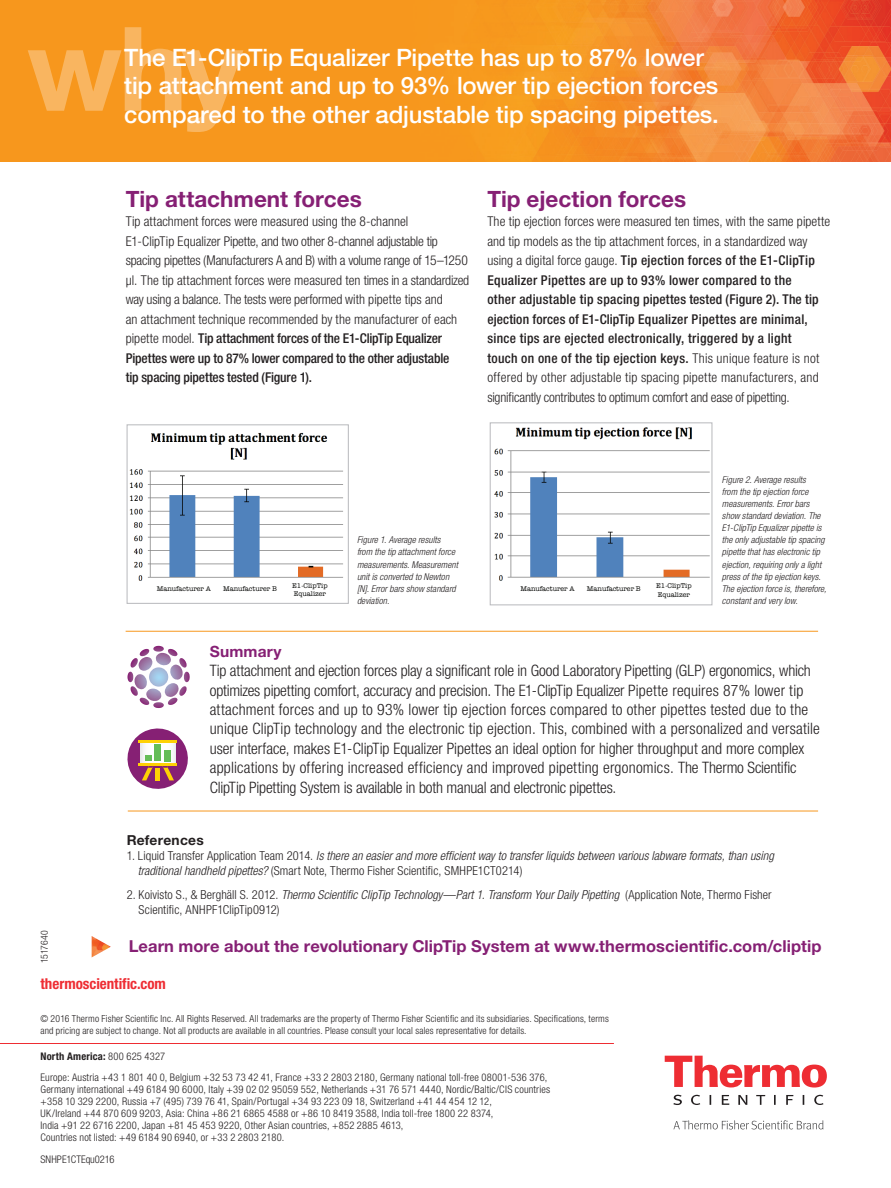
<style>
.page{position:relative;width:891px;height:1188px;background:#fff}
.page>*{position:absolute;margin:0;border:0;box-sizing:border-box;transform-origin:0 0}
.t1{font:700 117px "Helvetica Neue LT Std";color:#fff}
.t2{font:500 24px/28.5px "Helvetica Neue LT Std";letter-spacing:-.01em;color:#fff}
.t3{font:700 22.5px "Helvetica Neue LT Std";color:#862074}
.t4{font:700 16.5px "Helvetica Neue LT Std";letter-spacing:.005em;color:#862074}
.t5{font:300 condensed 15.75px/19.4px "Helvetica Neue LT Std";color:#231f20}
.t6{font:700 15.45px "Helvetica Neue LT Std";letter-spacing:.01em;color:#862074}
.t7{font:700 condensed 15px "Helvetica Neue LT Std";color:#ee2d33}
.t8{font:700 13.8px "Helvetica Neue LT Std";letter-spacing:.015em;color:#231f20}
.t9{font:300 condensed 13.5px/19.5px "Helvetica Neue LT Std";color:#231f20}
.t10{font:italic 300 condensed 12.45px/15.1px "Helvetica Neue LT Std";letter-spacing:.005em;color:#231f20}
.t11{font:300 condensed 12.45px/15.1px "Helvetica Neue LT Std";letter-spacing:.01em;color:#231f20}
.t12{font:300 condensed 10.5px/12px "Helvetica Neue LT Std";letter-spacing:.015em;color:#231f20}
.t13{font:300 condensed 9.75px/12.8px "Helvetica Neue LT Std";letter-spacing:.015em;color:#231f20}
.t14{font:italic 300 condensed 9.45px/12.1px "Helvetica Neue LT Std";letter-spacing:.01em;color:#231f20}
.t15{font:7.05px/8.4px "American Typewriter";color:#040503}
.s1{font-weight:500}
.s2{font-style:normal}
.s3{font-style:italic}
.s4{font-weight:700}
</style>
<div class="page">
<img style="left:0;top:0;width:891px;height:162px">
<img style="left:92px;top:936px;width:19px;height:21px">
<hr style="left:0;top:1043px;width:614px;height:1px;background:#ee2d33">
<svg style="left:665px;top:1056px;width:162px;height:32px"></svg>
<svg style="left:673px;top:1095px;width:151px;height:10px"></svg>
<svg style="left:674px;top:1120px;width:149px;height:9px"></svg>
<img style="left:129px;top:432px;width:214px;height:149px">
<div style="left:153px;top:579px;width:189px;height:24px;background:#fff"></div>
<div style="left:127px;top:424px;width:222px;height:180px;border:1px solid #bcbdc0"></div>
<img style="left:494px;top:427px;width:216px;height:154px">
<div style="left:517px;top:579px;width:189px;height:25px;background:#fff"></div>
<div style="left:490px;top:422px;width:223px;height:183px;border:1px solid #bcbdc0"></div>
<hr style="left:126px;top:631px;width:692px;height:1px;background:#f7971d">
<hr style="left:128px;top:811px;width:690px;height:1px;background:#f7971d">
<svg style="left:131px;top:646px;width:56px;height:28px"></svg>
<svg style="left:127px;top:728px;width:61px;height:61px"></svg>
<hr style="left:139px;top:763px;width:38px;height:2px;background:#fed105">
<h1 class="t1" style="left:27px;top:-3px;width:217px">why</h1>
<h2 class="t2" style="left:124px;top:43px;width:596px">The E1-ClipTip Equalizer Pipette has up to 87% lower tip attachment and up to 93% lower tip ejection forces compared to the other adjustable tip spacing pipettes.</h2>
<h3 class="t3" style="left:126px;top:185px;width:238px">Tip attachment forces</h3>
<p class="t9" style="left:126px;top:211px;width:345px">Tip attachment forces were measured using the 8-channel<br>E1-ClipTip Equalizer Pipette, and two other 8-channel adjustable tip spacing pipettes (Manufacturers A and B) with a volume range of 15–1250 µl. The tip attachment forces were measured ten times in a standardized way using a balance. The tests were performed with pipette tips and<br>an attachment technique recommended by the manufacturer of each pipette model. <span class="s1">Tip attachment forces of the E1-ClipTip Equalizer Pipettes were up to 87% lower compared to the other adjustable<br>tip spacing pipettes tested (Figure 1).</span></p>
<h3 class="t3" style="left:487px;top:185px;width:200px">Tip ejection forces</h3>
<p class="t9" style="left:487px;top:211px;width:344px">The tip ejection forces were measured ten times, with the same pipette and tip models as the tip attachment forces, in a standardized way using a digital force gauge. <span class="s1">Tip ejection forces of the E1-ClipTip Equalizer Pipettes are up to 93% lower compared to the<br>other adjustable tip spacing pipettes tested (Figure 2). The tip ejection forces of E1-ClipTip Equalizer Pipettes are minimal, since tips are ejected electronically, triggered by a light<br>touch on one of the tip ejection keys.</span> This unique feature is not offered by other adjustable tip spacing pipette manufacturers, and significantly contributes to optimum comfort and ease of pipetting.</p>
<p class="t14" style="left:357px;top:534px;width:102px">Figure 1. Average results from the tip attachment force measurements. Measurement unit is converted to Newton [N]. Error bars show standard deviation.</p>
<p class="t15" style="left:157px;top:584px;width:56px">Manufacturer A</p>
<p class="t15" style="left:223px;top:584px;width:55px">Manufacturer B</p>
<p class="t15" style="left:292px;top:581px;width:37px">E1-ClipTip<br>Equalizer</p>
<p class="t15" style="left:520px;top:584px;width:56px">Manufacturer A</p>
<p class="t15" style="left:587px;top:584px;width:56px">Manufacturer B</p>
<p class="t15" style="left:656px;top:581px;width:37px">E1-ClipTip<br>Equalizer</p>
<p class="t14" style="left:722px;top:473px;width:106px">Figure 2. Average results<br>from the tip ejection force measurements. Error bars show standard deviation. The<br>E1-ClipTip Equalizer pipette is the only adjustable tip spacing pipette that has electronic tip ejection, requiring only a light press of the tip ejection keys.<br>The ejection force is, therefore, constant and very low.</p>
<p class="t6" style="left:210px;top:642px;width:73px">Summary</p>
<p class="t5" style="left:210px;top:661px;width:612px">Tip attachment and ejection forces play a significant role in Good Laboratory Pipetting (GLP) ergonomics, which optimizes pipetting comfort, accuracy and precision. The E1-ClipTip Equalizer Pipette requires 87% lower tip attachment forces and up to 93% lower tip ejection forces compared to other pipettes tested due to the unique ClipTip technology and the electronic tip ejection. This, combined with a personalized and versatile user interface, makes E1-ClipTip Equalizer Pipettes an ideal option for higher throughput and more complex applications by offering increased efficiency and improved pipetting ergonomics. The Thermo Scientific ClipTip Pipetting System is available in both manual and electronic pipettes.</p>
<p class="t13" style="left:38px;top:963px;width:34px;rotate:-90deg">1517640</p>
<p class="t8" style="left:127px;top:831px;width:79px">References</p>
<p class="t10" style="left:138px;top:848px;width:637px;text-indent:-11px"><span class="s2">1. Liquid Transfer Application Team 2014.</span> Is there an easier and more efficient way to transfer liquids between various labware formats, than using traditional handheld pipettes? <span class="s2">(Smart Note, Thermo Fisher Scientific, SMHPE1CT0214)</span></p>
<p class="t11" style="left:139px;top:887px;width:635px;text-indent:-12px">2. Koivisto S., &amp; Berghäll S. 2012. <span class="s3">Thermo Scientific ClipTip Technology—Part 1. Transform Your Daily Pipetting</span> (Application Note, Thermo Fisher<br>Scientific, ANHPF1ClipTip0912)</p>
<p class="t4" style="left:129px;top:936px;width:694px">Learn more about the revolutionary ClipTip System at www.thermoscientific.com/cliptip</p>
<p class="t7" style="left:40px;top:975px;width:127px">thermoscientific.com</p>
<p class="t13" style="left:40px;top:1012px;width:570px">© 2016 Thermo Fisher Scientific Inc. All Rights Reserved. All trademarks are the property of Thermo Fisher Scientific and its subsidiaries. Specifications, terms and pricing are subject to change. Not all products are available in all countries. Please consult your local sales representative for details.</p>
<p class="t12" style="left:40px;top:1046px;width:508px;line-height:21px"><span class="s4">North America:</span> 800 625 4327<br>Europe: Austria +43 1 801 40 0, Belgium +32 53 73 42 41, France +33 2 2803 2180, Germany national toll-free 08001-536 376,</p>
<p class="t12" style="left:40px;top:1083px;width:511px">Germany international +49 6184 90 6000, Italy +39 02 02 95059 552, Netherlands +31 76 571 4440, Nordic/Baltic/CIS countries +358 10 329 2200, Russia +7 (495) 739 76 41, Spain/Portugal +34 93 223 09 18, Switzerland +41 44 454 12 12,<br>UK/Ireland +44 870 609 9203, Asia: China +86 21 6865 4588 or +86 10 8419 3588, India toll-free 1800 22 8374,<br>India +91 22 6716 2200, Japan +81 45 453 9220, Other Asian countries, +852 2885 4613,<br>Countries not listed: +49 6184 90 6940, or +33 2 2803 2180.</p>
<p class="t12" style="left:40px;top:1153px;width:75px">SNHPE1CTEqu0216</p>
</div>
